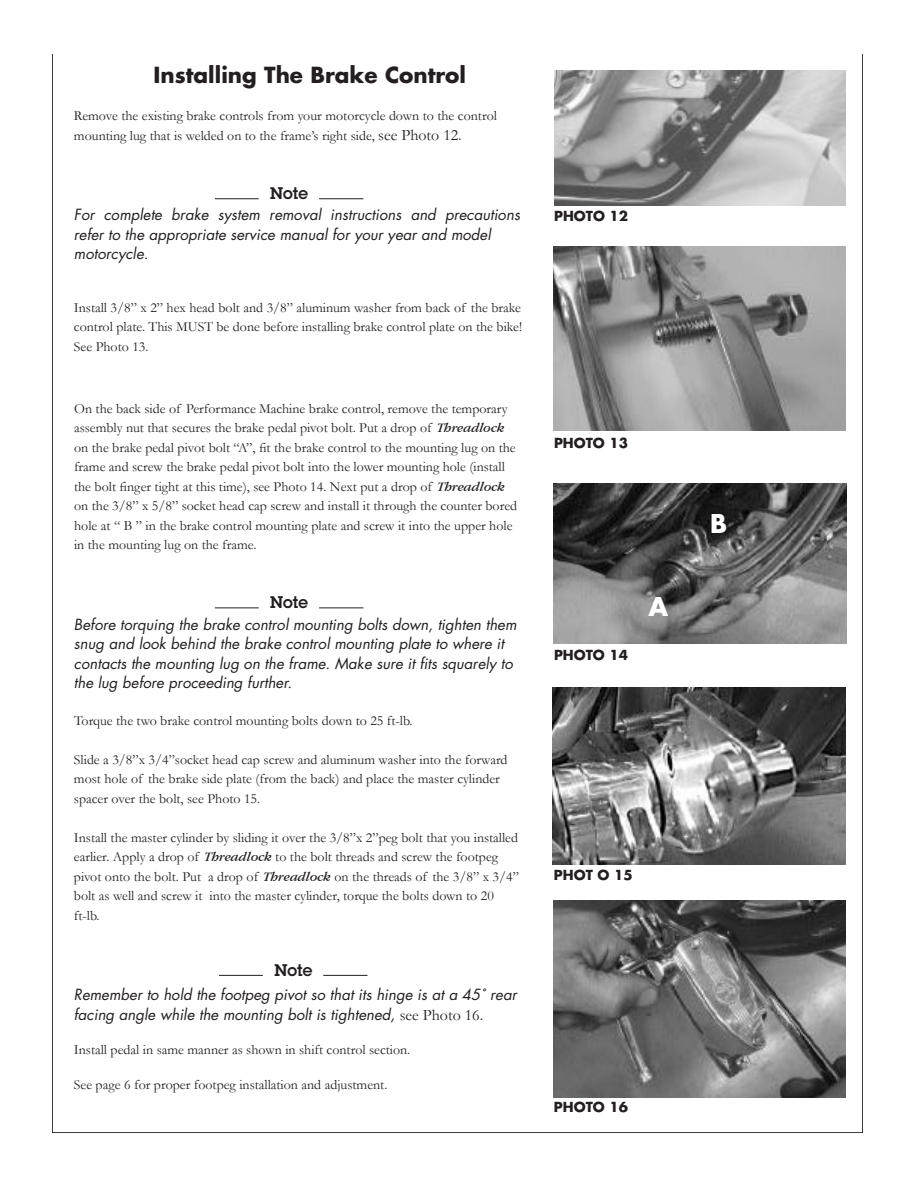
<style>
.page{position:relative;width:918px;height:1188px;background:#fff}
.page>*{position:absolute;margin:0;border:0;box-sizing:border-box;transform-origin:0 0}
.Paragraph_Style_2{font:700 25.2px "Futura";color:#fff}
.Paragraph_Style_35{font:700 21.6px "Futura";color:#231f20}
.Paragraph_Style_2-2{font:600 16.5px "Lubalin Graph";color:#231f20}
.Paragraph_Style_2-3{font:italic 15px/19.5px "Futura";color:#231f20}
.Paragraph_Style_36{font:italic 15px/19.5px "Futura";color:#231f20}
.Paragraph_Style_28{font:italic 15px/19.5px "Futura";color:#231f20}
.Paragraph_Style_2-4{font:13.95px/19.5px "Garamond";color:#231f20}
.Paragraph_Style_28-2{font:13.95px "Garamond";color:#231f20}
.Paragraph_Style_2-5{font:700 13.5px "Futura";color:#231f20}
.s1{font-size:15.9px}
.s2{font-family:"Garamond IT Cby BT";font-style:italic;font-size:13.35px}
.s3{font-family:"Garamond";font-style:normal;font-size:15.9px}
</style>
<div class="page">
<img style="left:53px;top:54px;width:810px;height:1079px">
<img style="left:554px;top:70px;width:292px;height:136px">
<img style="left:554px;top:247px;width:292px;height:183px">
<img style="left:554px;top:484px;width:292px;height:160px">
<img style="left:553px;top:688px;width:292px;height:177px">
<img style="left:553px;top:901px;width:293px;height:196px">
<hr style="left:219px;top:975px;width:44px;height:1px;background:#231f20">
<hr style="left:323px;top:975px;width:45px;height:1px;background:#231f20">
<hr style="left:215px;top:608px;width:44px;height:1px;background:#231f20">
<hr style="left:319px;top:608px;width:44px;height:1px;background:#231f20">
<hr style="left:215px;top:198px;width:44px;height:1px;background:#231f20">
<hr style="left:319px;top:198px;width:44px;height:1px;background:#231f20">
<p class="Paragraph_Style_35" style="left:153px;top:60px;width:314px">Installing The Brake Control</p>
<p class="Paragraph_Style_2-4" style="left:74px;top:106px;width:425px">Remove the existing brake controls from your motorcycle down to the control mounting lug that is welded on to the frame’s right side, <span class="s1">see Photo 12.</span></p>
<p class="Paragraph_Style_2-2" style="left:270px;top:183px;width:39px">Note</p>
<p class="Paragraph_Style_36" style="left:74px;top:205px;width:448px">For complete brake system removal instructions and precautions</p>
<p class="Paragraph_Style_2-5" style="left:554px;top:206px;width:76px">PHOTO 12</p>
<p class="Paragraph_Style_36" style="left:74px;top:224px;width:418px">refer to the appropriate service manual for your year and model motorcycle.</p>
<p class="Paragraph_Style_2-4" style="left:74px;top:297px;width:450px;text-align:justify">Install 3/8” x 2” hex head bolt and 3/8” aluminum washer from back of the brake control plate. This MUST be done before installing brake control plate on the bike!<br>See Photo 13.</p>
<p class="Paragraph_Style_2-4" style="left:74px;top:398px;width:445px">On the back side of Performance Machine brake control, remove the temporary assembly nut that secures the brake pedal pivot bolt. Put a drop of <span class="s2">Threadlock </span>on the brake pedal pivot bolt “A”, fit the brake control to the mounting lug on the frame and screw the brake pedal pivot bolt into the lower mounting hole (install the bolt finger tight at this time), see Photo 14. Next put a drop of <span class="s2">Threadlock </span>on the 3/8” x 5/8” socket head cap screw and install it through the counter bored hole at “ B ” in the brake control mounting plate and screw it into the upper hole in the mounting lug on the frame.</p>
<p class="Paragraph_Style_2-2" style="left:270px;top:592px;width:39px">Note</p>
<p class="Paragraph_Style_2-3" style="left:74px;top:614px;width:444px">Before torquing the brake control mounting bolts down, tighten them snug and look behind the brake control mounting plate to where it contacts the mounting lug on the frame. Make sure it fits squarely to the lug before proceeding further.</p>
<p class="Paragraph_Style_2-4" style="left:74px;top:710px;width:340px">Torque the two brake control mounting bolts down to 25 ft-lb.</p>
<p class="Paragraph_Style_2-4" style="left:74px;top:749px;width:435px">Slide a 3/8”x 3/4”socket head cap screw and aluminum washer into the forward most hole of the brake side plate (from the back) and place the master cylinder spacer over the bolt, see Photo 15.</p>
<p class="Paragraph_Style_2-4" style="left:74px;top:827px;width:447px">Install the master cylinder by sliding it over the 3/8”x 2”peg bolt that you installed earlier. Apply a drop of <span class="s2">Threadlock</span> to the bolt threads and screw the footpeg pivot onto the bolt. Put a drop of <span class="s2">Threadlock</span> on the threads of the 3/8” x 3/4” bolt as well and screw it into the master cylinder, torque the bolts down to 20 ft-lb.</p>
<p class="Paragraph_Style_2-2" style="left:274px;top:959px;width:39px">Note</p>
<p class="Paragraph_Style_28" style="left:74px;top:985px;width:444px">Remember to hold the footpeg pivot so that its hinge is at a 45˚ rear facing angle while the mounting bolt is tightened, <span class="s3">see Photo 16.</span></p>
<p class="Paragraph_Style_28-2" style="left:74px;top:1042px;width:338px">Install pedal in same manner as shown in shift control section.</p>
<p class="Paragraph_Style_2-4" style="left:74px;top:1075px;width:315px">See page 6 for proper footpeg installation and adjustment.</p>
<p class="Paragraph_Style_2-5" style="left:554px;top:433px;width:76px">PHOTO 13</p>
<p class="Paragraph_Style_2-5" style="left:554px;top:646px;width:76px">PHOTO 14</p>
<p class="Paragraph_Style_2" style="left:648px;top:589px;width:21px">A</p>
<p class="Paragraph_Style_2-5" style="left:554px;top:866px;width:80px">PHOT O 15</p>
<p class="Paragraph_Style_2-5" style="left:554px;top:1097px;width:76px">PHOTO 16</p>
<p class="Paragraph_Style_2" style="left:710px;top:506px;width:19px">B</p>
</div>
